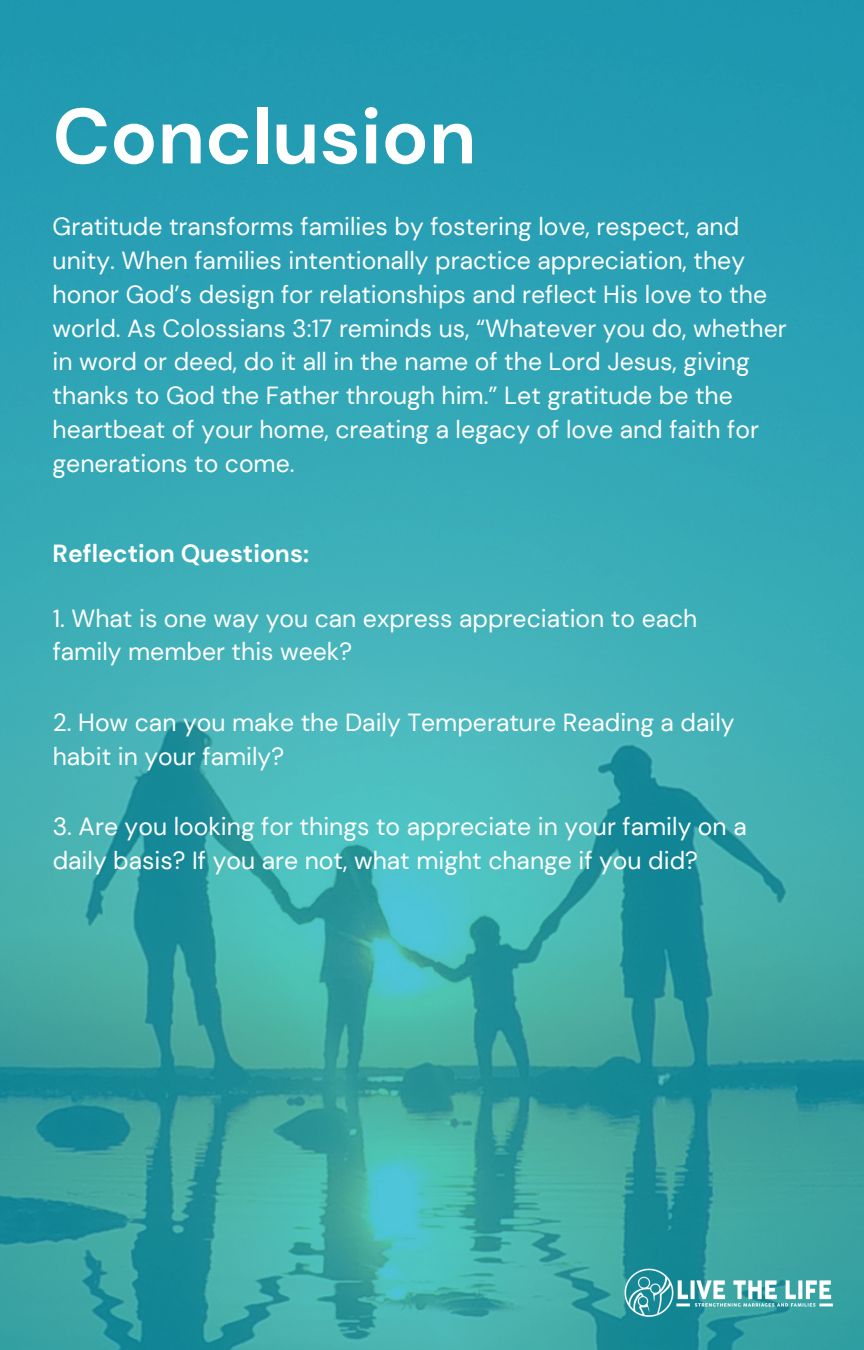
<style>
.page{position:relative;width:864px;height:1350px;background:#fff}
.page>*{position:absolute;margin:0;border:0;box-sizing:border-box;transform-origin:0 0}
.t1{font:700 78.08px "DM Sans";color:#fff}
.t2{font:24.75px/33.8px "DM Sans";color:#fff}
.t3{font:700 24.75px "DM Sans";color:#fff}
</style>
<div class="page">
<img style="left:0;top:0;width:864px;height:1350px">
<img style="left:619px;top:1264px;width:220px;height:57px">
<p class="t1" style="left:53px;top:86px;width:425px">Conclusion</p>
<h1 class="t2" style="left:53px;top:210px;width:736px">Gratitude transforms families by fostering love, respect, and unity. When families intentionally practice appreciation, they honor God’s design for relationships and reflect His love to the world. As Colossians 3:17 reminds us, “Whatever you do, whether in word or deed, do it all in the name of the Lord Jesus, giving thanks to God the Father through him.” Let gratitude be the heartbeat of your home, creating a legacy of love and faith for generations to come.</h1>
<p class="t3" style="left:53px;top:538px;width:258px">Reflection Questions:</p>
<h2 class="t2" style="left:53px;top:601px;width:646px">1. What is one way you can express appreciation to each family member this week?</h2>
<p class="t2" style="left:53px;top:706px;width:683px">2. How can you make the Daily Temperature Reading a daily habit in your family?</p>
<p class="t2" style="left:53px;top:810px;width:696px">3. Are you looking for things to appreciate in your family on a daily basis? If you are not, what might change if you did?</p>
</div>
